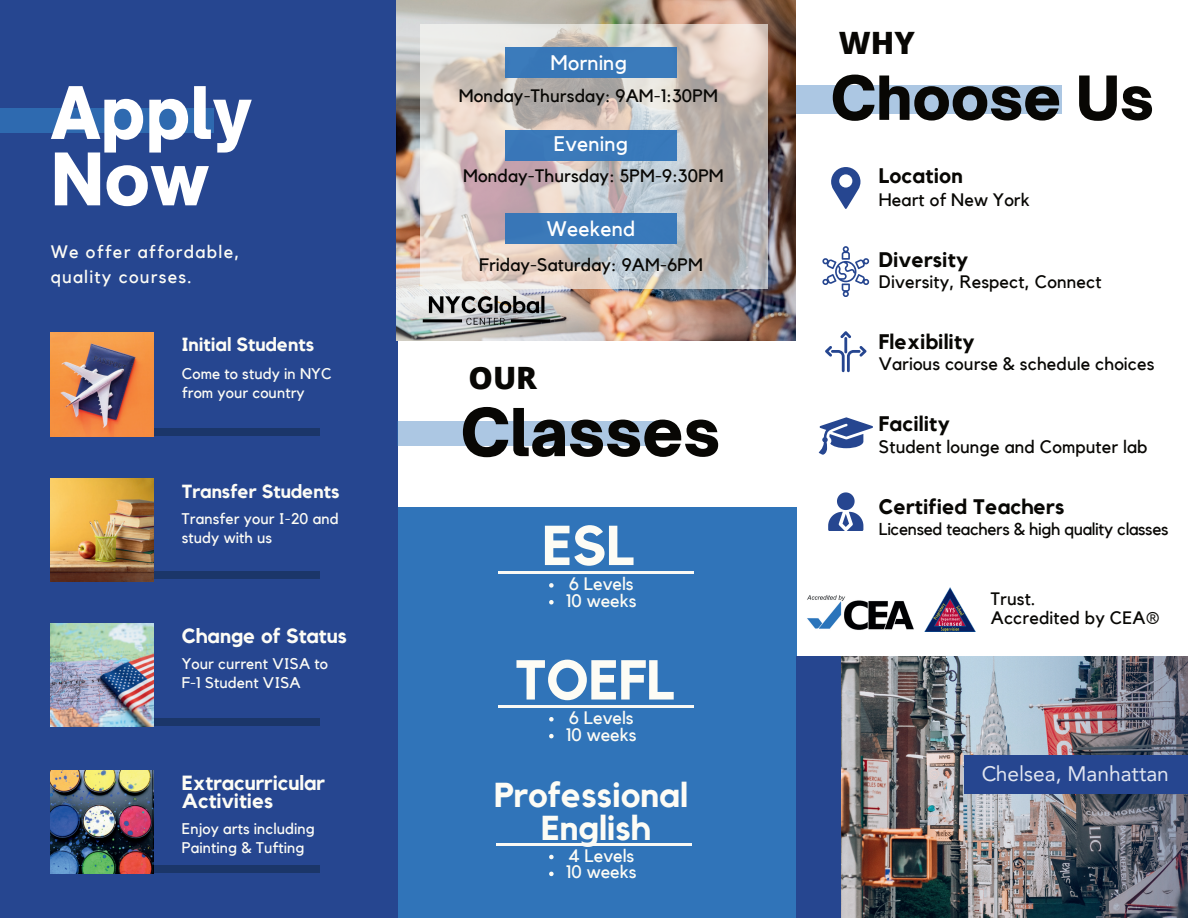
<style>
.page{position:relative;width:1188px;height:918px;background:#fff}
.page>*{position:absolute;margin:0;border:0;box-sizing:border-box;transform-origin:0 0}
.t1{font:900 69.3px/66.3px "Open Sauce One";color:#fff}
.t2{font:900 63.15px "Open Sauce One";color:#080704}
.t3{font:900 58.05px "Open Sauce One";color:#080704}
.t4{font:700 55.5px "Kollektif";color:#fdfcf5}
.t5{font:700 34.5px/32.7px "Kollektif";color:#fdfcf5;text-align:center}
.t6{font:800 30.75px "Open Sans";color:#080704}
.t7{font:700 21px "Kollektif";letter-spacing:.005em;color:#080704}
.t8{font:21px "Kollektif";letter-spacing:.005em;color:#fff}
.t9{font:21px "Avenir LT Pro";color:#fff}
.t10{font:700 20.4px/18px "Kollektif";color:#fdfcf5}
.t11{font:700 18.9px "Kollektif";color:#fdfcf5}
.t12{font:18px/19.2px "Kollektif";letter-spacing:.005em;color:#080704}
.t13{font:18px/16.8px "Kollektif";color:#fdfcf5}
.t14{font:18px/24.8px "Kollektif";letter-spacing:.07em;color:#fdfcf5}
.t15{font:17.1px "Kollektif";letter-spacing:-.015em;color:#080704}
.t16{font:15.45px/19.2px "Kollektif";letter-spacing:.005em;color:#fdfcf5}
</style>
<div class="page">
<img style="left:796px;top:656px;width:392px;height:262px">
<img style="left:896px;top:657px;width:292px;height:261px">
<div style="left:396px;top:507px;width:400px;height:411px;background:#3074b9"></div>
<div style="left:0;top:0;width:398px;height:918px;background:#264690"></div>
<div style="left:92px;top:428px;width:228px;height:8px;background:#1b3669"></div>
<div style="left:92px;top:571px;width:228px;height:8px;background:#1b3669"></div>
<div style="left:92px;top:718px;width:228px;height:8px;background:#1b3669"></div>
<img style="left:396px;top:0;width:400px;height:341px">
<img style="left:51px;top:333px;width:103px;height:103px">
<img style="left:51px;top:478px;width:103px;height:103px">
<img style="left:51px;top:623px;width:103px;height:103px">
<div style="left:796px;top:657px;width:45px;height:261px;background:#264690"></div>
<div style="left:0;top:108px;width:214px;height:25px;background:#2e6ab0"></div>
<div style="left:92px;top:865px;width:228px;height:8px;background:#1b3669"></div>
<img style="left:51px;top:770px;width:103px;height:103px">
<div style="left:964px;top:755px;width:224px;height:38px;background:#264690"></div>
<div style="left:397px;top:421px;width:259px;height:25px;background:#acc7e3"></div>
<hr style="left:498px;top:572px;width:195px;height:2px;background:#f9f9f5">
<hr style="left:498px;top:705px;width:195px;height:2px;background:#f9f9f5">
<hr style="left:496px;top:843px;width:196px;height:2px;background:#f9f9f5">
<img style="left:807px;top:595px;width:107px;height:35px">
<img style="left:925px;top:587px;width:50px;height:44px">
<svg style="left:421px;top:24px;width:346px;height:265px;background:#cdc5c1"></svg>
<div style="left:506px;top:47px;width:171px;height:31px;background:#3978b8"></div>
<div style="left:506px;top:130px;width:171px;height:30px;background:#3a79b9"></div>
<div style="left:506px;top:213px;width:171px;height:30px;background:#3879ba"></div>
<img style="left:413px;top:268px;width:147px;height:73px">
<div style="left:797px;top:85px;width:265px;height:29px;background:#acc7e3"></div>
<svg style="left:549px;top:583px;width:5px;height:5px"></svg>
<svg style="left:549px;top:600px;width:5px;height:5px"></svg>
<svg style="left:549px;top:717px;width:5px;height:5px"></svg>
<svg style="left:549px;top:734px;width:5px;height:4px"></svg>
<svg style="left:549px;top:855px;width:5px;height:4px"></svg>
<svg style="left:549px;top:872px;width:5px;height:4px"></svg>
<svg style="left:831px;top:167px;width:29px;height:42px"></svg>
<svg style="left:822px;top:246px;width:47px;height:51px"></svg>
<svg style="left:828px;top:492px;width:35px;height:39px"></svg>
<hr style="left:844px;top:337px;width:3px;height:16px;background:#264690">
<svg style="left:841px;top:331px;width:10px;height:7px"></svg>
<svg style="left:825px;top:346px;width:41px;height:26px"></svg>
<svg style="left:819px;top:417px;width:54px;height:37px"></svg>
<h1 class="t1" style="left:51px;top:78px;width:203px">Apply<br>Now</h1>
<p class="t14" style="left:51px;top:239px;width:191px">We offer affordable, quality courses.</p>
<p class="t11" style="left:182px;top:334px;width:134px">Initial Students</p>
<p class="t16" style="left:182px;top:364px;width:151px">Come to study in NYC from your country</p>
<p class="t11" style="left:182px;top:480px;width:159px">Transfer Students</p>
<p class="t16" style="left:182px;top:509px;width:158px">Transfer your I-20 and study with us</p>
<p class="t10" style="left:182px;top:627px;width:167px">Change of Status</p>
<p class="t16" style="left:182px;top:654px;width:148px">Your current VISA to<br>F-1 Student VISA</p>
<p class="t10" style="left:182px;top:774px;width:145px">Extracurricular<br>Activities</p>
<p class="t16" style="left:182px;top:819px;width:135px">Enjoy arts including<br>Painting &amp; Tufting</p>
<p class="t8" style="left:551px;top:50px;width:78px">Morning</p>
<p class="t12" style="left:459px;top:86px;width:260px">Monday-Thursday: 9AM-1:30PM</p>
<p class="t8" style="left:554px;top:131px;width:76px">Evening</p>
<p class="t12" style="left:463px;top:166px;width:262px">Monday-Thursday: 5PM-9:30PM</p>
<p class="t8" style="left:547px;top:217px;width:90px">Weekend</p>
<p class="t12" style="left:479px;top:255px;width:225px">Friday-Saturday: 9AM-6PM</p>
<h3 class="t6" style="left:469px;top:354px;width:70px">OUR</h3>
<h2 class="t2" style="left:461px;top:391px;width:261px">Classes</h2>
<h3 class="t4" style="left:542px;top:513px;width:93px">ESL</h3>
<p class="t13" style="left:566px;top:575px;width:72px">6 Levels<br>10 weeks</p>
<h3 class="t4" style="left:515px;top:648px;width:161px">TOEFL</h3>
<p class="t13" style="left:566px;top:709px;width:72px">6 Levels<br>10 weeks</p>
<h3 class="t5" style="left:494px;top:779px;width:195px">Professional<br>English</h3>
<p class="t13" style="left:566px;top:847px;width:72px">4 Levels<br>10 weeks</p>
<h3 class="t6" style="left:839px;top:19px;width:77px">WHY</h3>
<h3 class="t3" style="left:831px;top:60px;width:325px">Choose Us</h3>
<p class="t7" style="left:879px;top:163px;width:85px">Location</p>
<p class="t12" style="left:879px;top:191px;width:153px">Heart of New York</p>
<p class="t7" style="left:879px;top:247px;width:91px">Diversity</p>
<p class="t12" style="left:879px;top:272px;width:224px">Diversity, Respect, Connect</p>
<p class="t7" style="left:879px;top:329px;width:97px">Flexibility</p>
<p class="t12" style="left:879px;top:354px;width:277px">Various course &amp; schedule choices</p>
<p class="t7" style="left:879px;top:412px;width:72px">Facility</p>
<p class="t12" style="left:879px;top:437px;width:270px">Student lounge and Computer lab</p>
<p class="t7" style="left:879px;top:494px;width:187px">Certified Teachers</p>
<p class="t15" style="left:879px;top:519px;width:291px">Licensed teachers &amp; high quality classes</p>
<p class="t12" style="left:991px;top:589px;width:171px">Trust.<br>Accredited by CEA®</p>
<p class="t9" style="left:981px;top:761px;width:189px">Chelsea, Manhattan</p>
</div>
